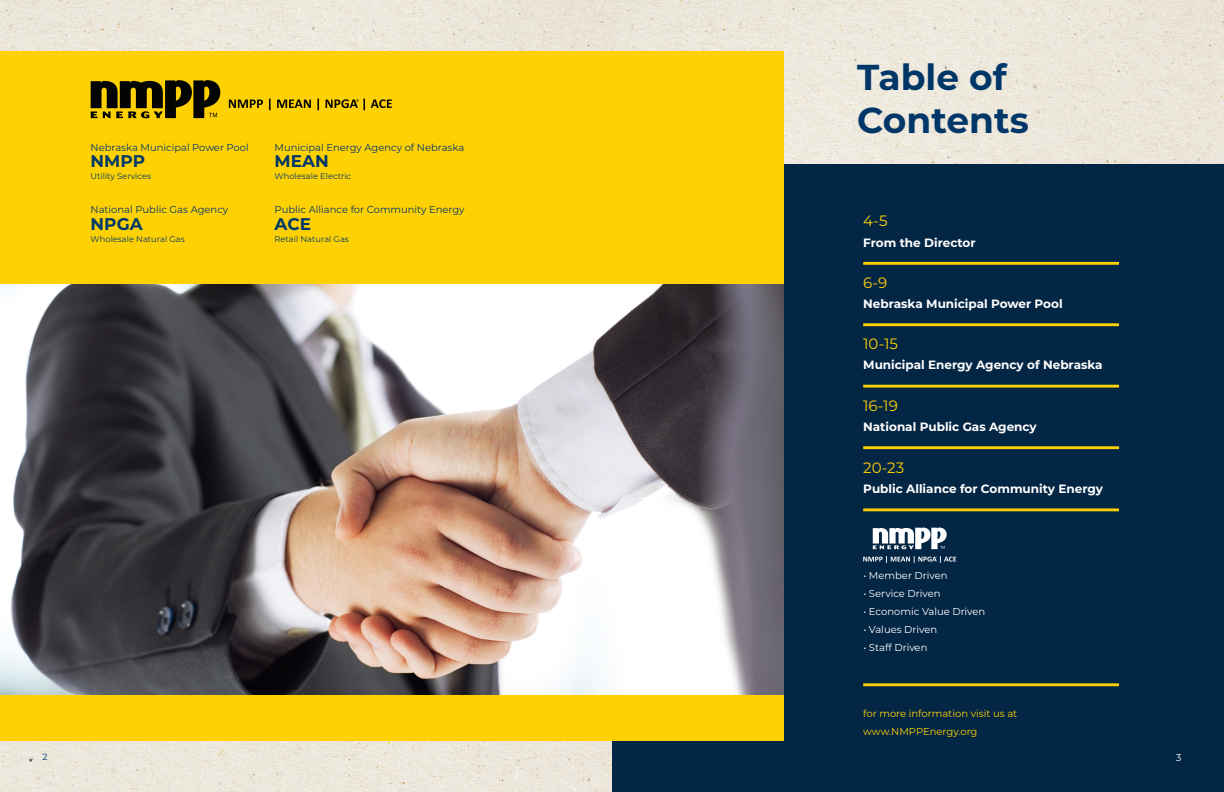
<style>
.page{position:relative;width:1224px;height:792px;background:#fff}
.page>*{position:absolute;margin:0;border:0;box-sizing:border-box;transform-origin:0 0}
.Title_5{font:700 36px/43.2px "Montserrat";color:#003668}
.t1{font:700 16.9px "Montserrat";color:#003869}
.t2{font:700 16.9px "Montserrat";color:#003668}
.Sub_Title_1{font:15px "Montserrat";color:#fed105}
.Title_6{font:700 12px "Montserrat";color:#fff}
.t3{font:10px "Montserrat";color:#003869}
.Body_Text_Not_Justif{font:10px "Montserrat";color:#fff}
.Body_Text_Not_Justif-2{font:10px "Montserrat";color:#fed105}
.t4{font:10px "Montserrat";color:#003668}
.Body_Text_Right{font:10px "Montserrat";color:#fff}
.Body_Text{font:9px "Montserrat";color:#003668}
.t5{font:8.3px "Montserrat";color:#003869}
.t6{font:8.3px "Montserrat";color:#003668}
.t7{font:6.7px "Myriad Pro";color:#040503}
.t8{font:3.2px "Myriad Pro";color:#fff}
</style>
<div class="page">
<img style="left:0;top:0;width:1224px;height:792px">
<div style="left:612px;top:165px;width:612px;height:627px;background:#042645"></div>
<div style="left:0;top:51px;width:783px;height:690px;background:#fed105"></div>
<img style="left:0;top:285px;width:784px;height:410px">
<hr style="left:863px;top:262px;width:256px;height:3px;background:#fed105">
<hr style="left:863px;top:323px;width:256px;height:3px;background:#fed105">
<hr style="left:863px;top:385px;width:256px;height:3px;background:#fed105">
<hr style="left:863px;top:446px;width:256px;height:3px;background:#fed105">
<hr style="left:863px;top:508px;width:256px;height:3px;background:#fed105">
<hr style="left:863px;top:683px;width:256px;height:3px;background:#fed105">
<svg style="left:873px;top:528px;width:74px;height:21px"></svg>
<svg style="left:863px;top:556px;width:93px;height:6px"></svg>
<svg style="left:91px;top:80px;width:129px;height:38px"></svg>
<svg style="left:229px;top:99px;width:34px;height:9px"></svg>
<svg style="left:269px;top:99px;width:2px;height:11px"></svg>
<svg style="left:277px;top:99px;width:34px;height:9px"></svg>
<svg style="left:317px;top:99px;width:2px;height:11px"></svg>
<svg style="left:326px;top:99px;width:39px;height:11px"></svg>
<svg style="left:371px;top:99px;width:21px;height:9px"></svg>
<p class="t3" style="left:91px;top:140px;width:160px">Nebraska Municipal Power Pool</p>
<p class="t1" style="left:91px;top:149px;width:56px">NMPP</p>
<p class="t5" style="left:91px;top:170px;width:62px">Utility Services</p>
<p class="t3" style="left:91px;top:203px;width:139px">National Public Gas Agency</p>
<p class="t1" style="left:91px;top:212px;width:54px">NPGA</p>
<p class="t5" style="left:91px;top:233px;width:96px">Wholesale Natural Gas</p>
<p class="t7" style="left:356px;top:97px;width:4px">®</p>
<p class="t4" style="left:275px;top:140px;width:191px">Municipal Energy Agency of Nebraska</p>
<p class="t2" style="left:275px;top:149px;width:56px">MEAN</p>
<p class="t6" style="left:275px;top:170px;width:78px">Wholesale Electric</p>
<p class="t3" style="left:275px;top:203px;width:192px">Public Alliance for Community Energy</p>
<p class="t1" style="left:275px;top:212px;width:38px">ACE</p>
<p class="t5" style="left:275px;top:233px;width:76px">Retail Natural Gas</p>
<p class="Title_5" style="left:857px;top:54px;width:173px">Table of<br>Contents</p>
<p class="Sub_Title_1" style="left:863px;top:211px;width:26px">4-5</p>
<p class="Title_6" style="left:863px;top:234px;width:114px">From the Director</p>
<p class="Sub_Title_1" style="left:863px;top:272px;width:26px">6-9</p>
<p class="Title_6" style="left:863px;top:295px;width:201px">Nebraska Municipal Power Pool</p>
<p class="Sub_Title_1" style="left:863px;top:333px;width:36px">10-15</p>
<p class="Title_6" style="left:863px;top:356px;width:241px">Municipal Energy Agency of Nebraska</p>
<p class="Sub_Title_1" style="left:863px;top:395px;width:36px">16-19</p>
<p class="Title_6" style="left:863px;top:418px;width:175px">National Public Gas Agency</p>
<p class="Sub_Title_1" style="left:863px;top:457px;width:43px">20-23</p>
<p class="Title_6" style="left:863px;top:480px;width:241px">Public Alliance for Community Energy</p>
<p class="t8" style="left:936px;top:556px;width:3px">®</p>
<p class="Body_Text_Not_Justif" style="left:863px;top:568px;width:86px">• Member Driven</p>
<p class="Body_Text_Not_Justif" style="left:863px;top:586px;width:79px">• Service Driven</p>
<p class="Body_Text_Not_Justif" style="left:863px;top:604px;width:123px">• Economic Value Driven</p>
<p class="Body_Text_Not_Justif" style="left:863px;top:622px;width:75px">• Values Driven</p>
<p class="Body_Text_Not_Justif" style="left:863px;top:640px;width:66px">• Staff Driven</p>
<p class="Body_Text_Not_Justif-2" style="left:863px;top:706px;width:156px">for more information visit us at</p>
<p class="Body_Text_Not_Justif-2" style="left:863px;top:724px;width:116px">www.NMPPEnergy.org</p>
<p class="Body_Text" style="left:43px;top:751px;width:7px">2</p>
<p class="Body_Text_Right" style="left:1176px;top:751px;width:7px">3</p>
</div>
